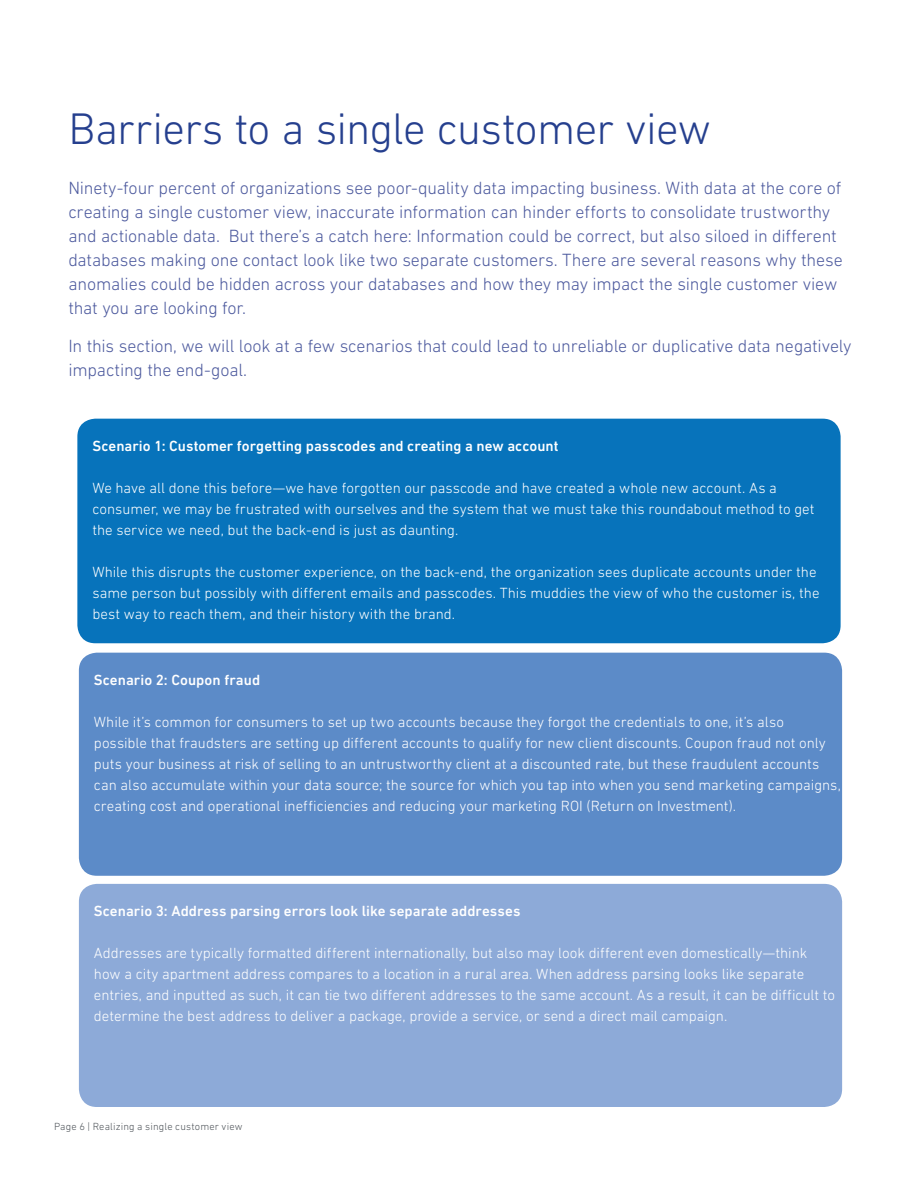
<style>
.page{position:relative;width:918px;height:1188px;background:#fff}
.page>*{position:absolute;margin:0;border:0;box-sizing:border-box;transform-origin:0 0}
.Title_heading_30_34{font:300 45px "DIN Next W1 G";letter-spacing:-.015em;color:#253f8e}
.Introduction_12_16{font:300 18px/24px "DIN Next W1 G";letter-spacing:-.01em;color:#4d5a9e}
.Subhead_10_14{font:300 15px/21px "DIN Next W1 G";color:#fff}
.Subhead_10_14-2{font:500 15px "DIN Next W1 G";letter-spacing:.005em;color:#fff}
.Footer_Source_text_7{font:300 10.5px "DIN Next W1 G";letter-spacing:.015em;color:#50555b}
</style>
<div class="page">
<div style="left:77px;top:419px;width:764px;height:224px;background:#0773bb;border-radius:18px"></div>
<div style="left:79px;top:653px;width:763px;height:223px;background:#5c8bc8;border-radius:18px"></div>
<div style="left:79px;top:884px;width:763px;height:223px;background:#8daad8;border-radius:18px"></div>
<p class="Title_heading_30_34" style="left:68px;top:103px;width:644px">Barriers to a single customer view</p>
<p class="Introduction_12_16" style="left:68px;top:176px;width:776px">Ninety-four percent of organizations see poor-quality data impacting business. With data at the core of creating a single customer view, inaccurate information can hinder efforts to consolidate trustworthy and actionable data. But there’s a catch here: Information could be correct, but also siloed in different databases making one contact look like two separate customers. There are several reasons why these anomalies could be hidden across your databases and how they may impact the single customer view that you are looking for.</p>
<p class="Introduction_12_16" style="left:68px;top:333px;width:785px">In this section, we will look at a few scenarios that could lead to unreliable or duplicative data negatively impacting the end-goal.</p>
<p class="Subhead_10_14-2" style="left:92px;top:437px;width:468px">Scenario 1: Customer forgetting passcodes and creating a new account</p>
<p class="Subhead_10_14" style="left:92px;top:477px;width:724px">We have all done this before—we have forgotten our passcode and have created a whole new account. As a consumer, we may be frustrated with ourselves and the system that we must take this roundabout method to get the service we need, but the back-end is just as daunting.</p>
<p class="Subhead_10_14" style="left:92px;top:561px;width:729px">While this disrupts the customer experience, on the back-end, the organization sees duplicate accounts under the same person but possibly with different emails and passcodes. This muddies the view of who the customer is, the best way to reach them, and their history with the brand.</p>
<p class="Subhead_10_14-2" style="left:94px;top:671px;width:168px">Scenario 2: Coupon fraud</p>
<p class="Subhead_10_14" style="left:94px;top:711px;width:749px">While it’s common for consumers to set up two accounts because they forgot the credentials to one, it’s also possible that fraudsters are setting up different accounts to qualify for new client discounts. Coupon fraud not only puts your business at risk of selling to an untrustworthy client at a discounted rate, but these fraudulent accounts can also accumulate within your data source; the source for which you tap into when you send marketing campaigns, creating cost and operational inefficiencies and reducing your marketing ROI (Return on Investment).</p>
<p class="Subhead_10_14-2" style="left:94px;top:902px;width:428px">Scenario 3: Address parsing errors look like separate addresses</p>
<p class="Subhead_10_14" style="left:94px;top:942px;width:743px">Addresses are typically formatted different internationally, but also may look different even domestically—think how a city apartment address compares to a location in a rural area. When address parsing looks like separate entries, and inputted as such, it can tie two different addresses to the same account. As a result, it can be difficult to determine the best address to deliver a package, provide a service, or send a direct mail campaign.</p>
<p class="Footer_Source_text_7" style="left:54px;top:1120px;width:190px">Page 6 | Realizing a single customer view</p>
</div>
